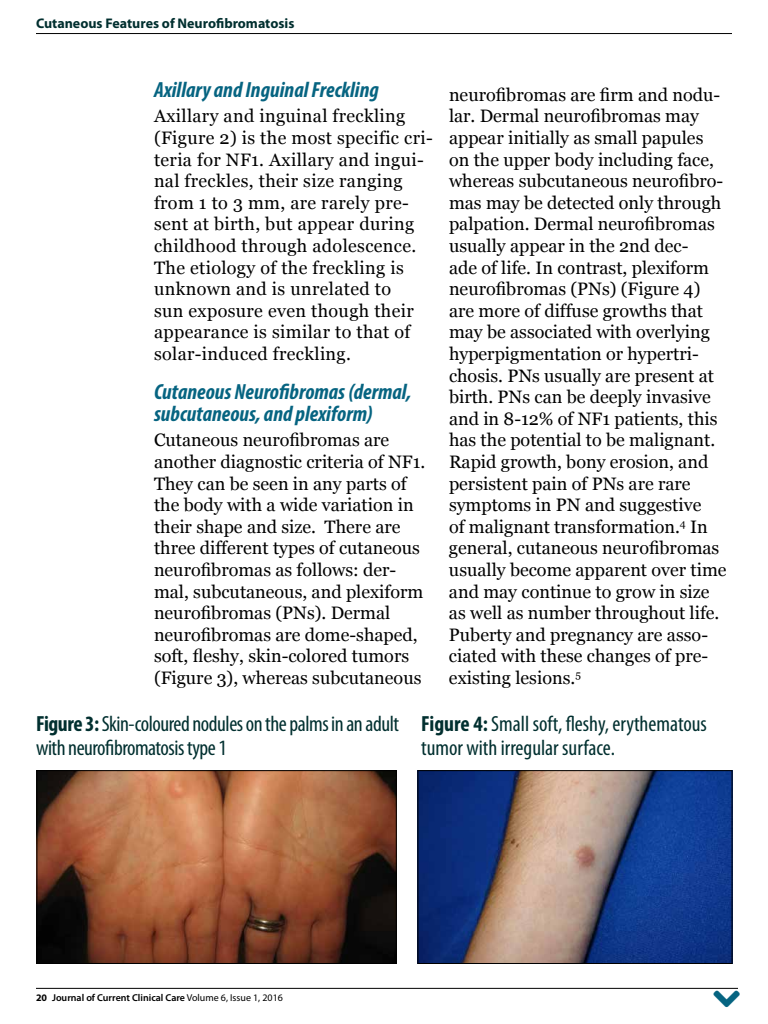
<style>
.page{position:relative;width:768px;height:1024px;background:#fff}
.page>*{position:absolute;margin:0;border:0;box-sizing:border-box;transform-origin:0 0}
.t1{font:italic 700 condensed 22px/21.6px "Myriad Pro";color:#066481}
.t2{font:condensed 22px/25px "Myriad Pro";letter-spacing:-.02em;color:#012f2f}
.t3{font:condensed 22px/25px "Myriad Pro";color:#012f2f}
.t4{font:18px/21.6px "Georgia";color:#000}
.t5{font:18px/21.6px "Georgia";letter-spacing:.02em;color:#000}
.t6{font:700 14px "Myriad Pro";color:#012f2f}
.t7{font:600 10px "Myriad Pro";color:#000}
.s1{font-weight:700}
.s2{font-weight:400}
</style>
<div class="page">
<hr style="left:36px;top:988px;width:702px;height:1px;background:#000">
<hr style="left:36px;top:33px;width:696px;height:1px;background:#000">
<img style="left:38px;top:772px;width:357px;height:190px">
<div style="left:36px;top:770px;width:361px;height:194px;border:1px solid #000"></div>
<img style="left:419px;top:772px;width:312px;height:190px">
<div style="left:417px;top:770px;width:316px;height:194px;border:1px solid #000"></div>
<p class="t6" style="left:36px;top:14px;width:260px">Cutaneous Features of Neurofibromatosis</p>
<p class="t1" style="left:154px;top:78px;width:226px">Axillary and Inguinal Freckling</p>
<p class="t5" style="left:154px;top:106px;width:280px">Axillary and inguinal freckling (Figure 2) is the most specific cri&shy;teria for NF1. Axillary and ingui&shy;nal freckles, their size ranging from 1 to 3 mm, are rarely pre&shy;sent at birth, but appear during childhood through adolescence.<br>The etiology of the freckling is unknown and is unrelated to<br>sun exposure even though their appearance is similar to that of solar-induced freckling.</p>
<p class="t1" style="left:154px;top:381px;width:259px">Cutaneous Neurofibromas (dermal, subcutaneous, and plexiform)</p>
<p class="t4" style="left:154px;top:430px;width:273px">Cutaneous neurofibromas are another diagnostic criteria of NF1.<br>They can be seen in any parts of the body with a wide variation in their shape and size. There are three different types of cutaneous neurofibromas as follows: der&shy;mal, subcutaneous, and plexiform neurofibromas (PNs). Dermal neurofibromas are dome-shaped, soft, fleshy, skin-colored tumors (Figure 3), whereas subcutaneous</p>
<p class="t4" style="left:449px;top:84px;width:279px">neurofibromas are firm and nodu&shy;lar. Dermal neurofibromas may appear initially as small papules on the upper body including face, whereas subcutaneous neurofibro&shy;mas may be detected only through palpation. Dermal neurofibromas usually appear in the 2nd dec-<br>ade of life. In contrast, plexiform neurofibromas (PNs) (Figure 4) are more of diffuse growths that may be associated with overlying hyperpigmentation or hypertri&shy;chosis. PNs usually are present at birth. PNs can be deeply invasive and in 8-12% of NF1 patients, this has the potential to be malignant.<br>Rapid growth, bony erosion, and persistent pain of PNs are rare symptoms in PN and suggestive<br>of malignant transformation.<sup>4</sup> In general, cutaneous neurofibromas usually become apparent over time and may continue to grow in size as well as number throughout life.<br>Puberty and pregnancy are asso&shy;ciated with these changes of pre&shy;existing lesions.<sup>5</sup></p>
<p class="t2" style="left:36px;top:710px;width:365px"><span class="s1">Figure 3:</span> Skin-coloured nodules on the palms in an adult with neurofibromatosis type 1</p>
<p class="t3" style="left:421px;top:710px;width:287px"><span class="s1">Figure 4:</span> Small soft, fleshy, erythematous tumor with irregular surface.</p>
<p class="t7" style="left:36px;top:991px;width:249px"><span class="s1">20</span> Journal of Current Clinical Care <span class="s2">Volume 6, Issue 1, 2016</span></p>
</div>
